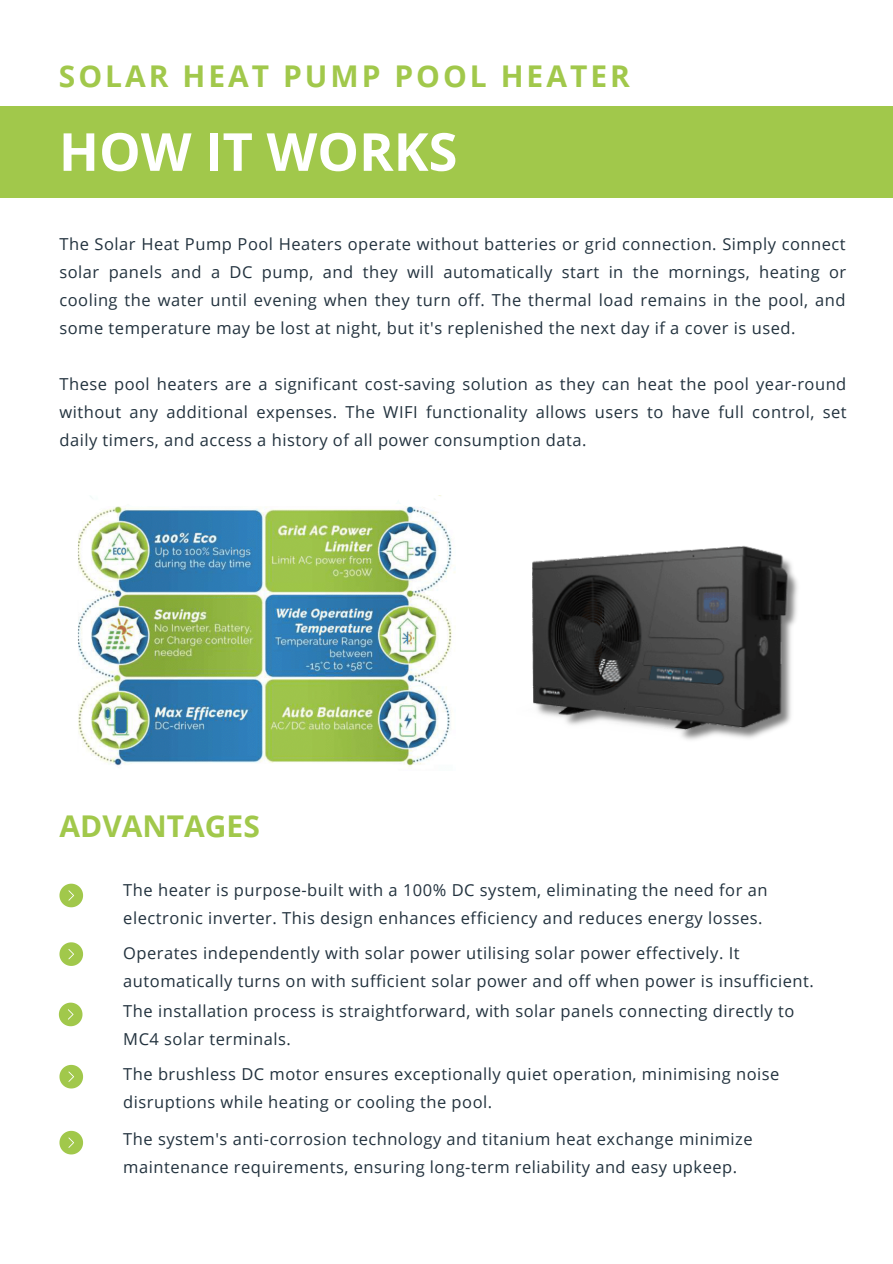
<style>
.page{position:relative;width:893px;height:1264px;background:#fff}
.page>*{position:absolute;margin:0;border:0;box-sizing:border-box;transform-origin:0 0}
.t1{font:700 52.5px "Open Sans";color:#fff}
.t2{font:700 30px "Open Sans";letter-spacing:.1em;color:#a1c84b}
.t3{font:700 30px "Open Sans";color:#a1c84b}
.t4{font:16.5px/28px "Open Sans";letter-spacing:.03em;color:#22323e}
</style>
<div class="page">
<div style="left:0;top:107px;width:892px;height:90px;background:#a1c84b"></div>
<svg style="left:59px;top:883px;width:24px;height:24px"></svg>
<svg style="left:59px;top:942px;width:24px;height:23px"></svg>
<svg style="left:59px;top:1064px;width:24px;height:24px"></svg>
<svg style="left:59px;top:1130px;width:24px;height:24px"></svg>
<svg style="left:59px;top:1002px;width:23px;height:24px"></svg>
<img style="left:78px;top:496px;width:377px;height:270px">
<div style="left:124px;top:763px;width:275px;height:21px;background:#fff;border-radius:10px"></div>
<div style="left:124px;top:486px;width:275px;height:20px;background:#fff;border-radius:10px"></div>
<div style="left:98px;top:486px;width:33px;height:20px;background:#fff;border-radius:10px"></div>
<div style="left:397px;top:486px;width:36px;height:20px;background:#fff;border-radius:10px"></div>
<img style="left:532px;top:546px;width:266px;height:194px">
<p class="t2" style="left:59px;top:55px;width:572px">SOLAR HEAT PUMP POOL HEATER</p>
<p class="t1" style="left:59px;top:115px;width:400px">HOW IT WORKS</p>
<p class="t4" style="left:59px;top:229px;width:788px;text-align:justify">The Solar Heat Pump Pool Heaters operate without batteries or grid connection. Simply connect solar panels and a DC pump, and they will automatically start in the mornings, heating or cooling the water until evening when they turn off. The thermal load remains in the pool, and some temperature may be lost at night, but it's replenished the next day if a cover is used.</p>
<p class="t4" style="left:59px;top:370px;width:788px;text-align:justify">These pool heaters are a significant cost-saving solution as they can heat the pool year-round without any additional expenses. The WIFI functionality allows users to have full control, set daily timers, and access a history of all power consumption data.</p>
<p class="t3" style="left:59px;top:805px;width:202px">ADVANTAGES</p>
<p class="t4" style="left:123px;top:875px;width:645px">The heater is purpose-built with a 100% DC system, eliminating the need for an electronic inverter. This design enhances efficiency and reduces energy losses.</p>
<p class="t4" style="left:123px;top:938px;width:692px">Operates independently with solar power utilising solar power effectively. It automatically turns on with sufficient solar power and off when power is insufficient.</p>
<p class="t4" style="left:123px;top:996px;width:672px">The installation process is straightforward, with solar panels connecting directly to<br>MC4 solar terminals.</p>
<p class="t4" style="left:123px;top:1059px;width:657px">The brushless DC motor ensures exceptionally quiet operation, minimising noise disruptions while heating or cooling the pool.</p>
<p class="t4" style="left:123px;top:1124px;width:631px">The system's anti-corrosion technology and titanium heat exchange minimize maintenance requirements, ensuring long-term reliability and easy upkeep.</p>
</div>
